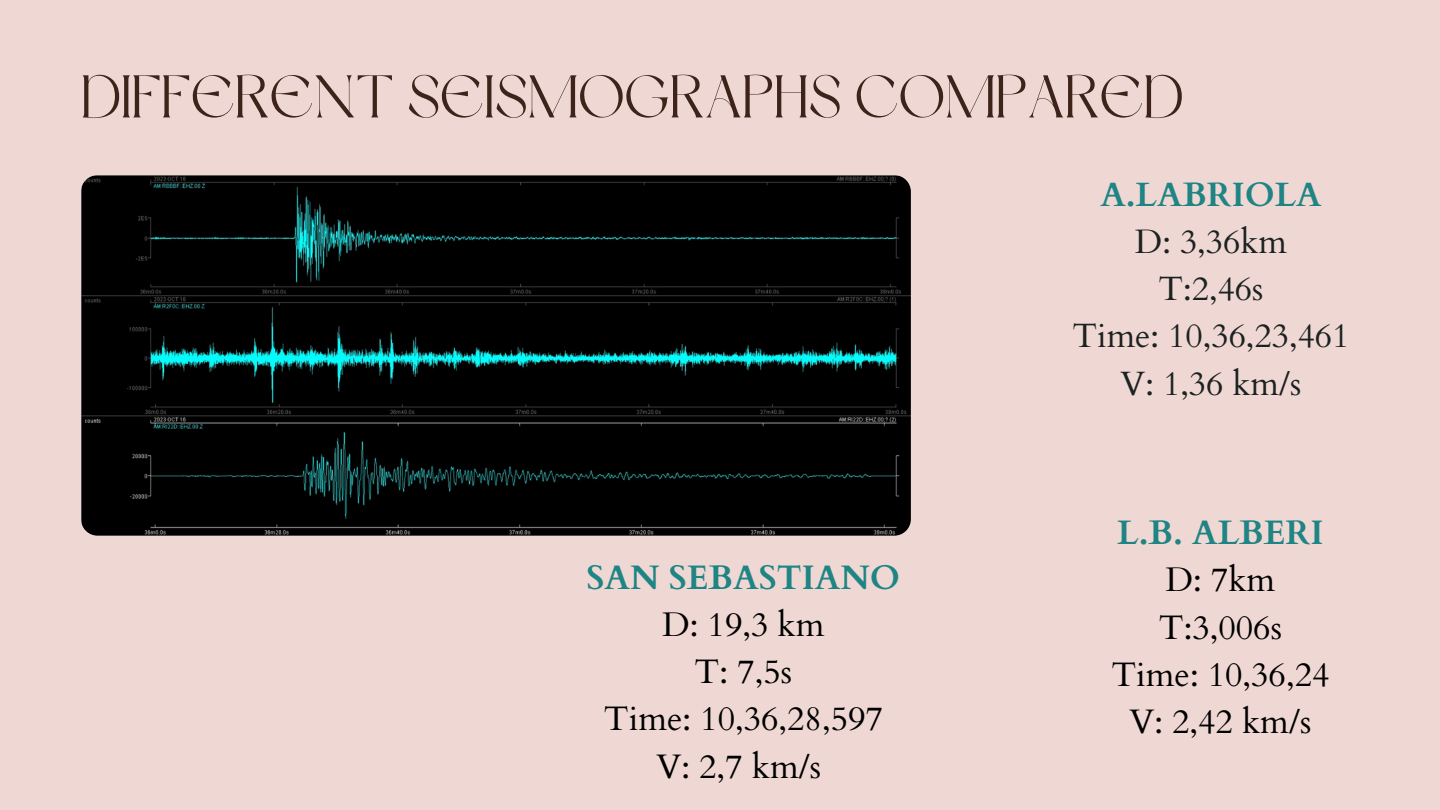
<style>
.page{position:relative;width:1440px;height:810px;background:#efd8d3}
.page>*{position:absolute;margin:0;border:0;box-sizing:border-box;transform-origin:0 0}
.t1{font:60px "Dream Avenue";color:#3d231a}
.t2{font:34px "Cardo";color:#000}
.t3{font:700 34px "Cardo";color:#1f8484}
.t4{font:33.8px "Cardo";color:#1c2121}
.t5{font:700 33.8px "Cardo";color:#1f8484}
</style>
<div class="page">
<img style="left:81px;top:175px;width:830px;height:361px;border-radius:16px">
<p class="t1" style="left:81px;top:72px;width:1104px">DIFFERENT SEISMOGRAPHS COMPARED</p>
<p class="t3" style="left:587px;top:555px;width:315px">SAN SEBASTIANO</p>
<p class="t2" style="left:662px;top:602px;width:164px">D: 19,3 km</p>
<p class="t2" style="left:695px;top:649px;width:99px">T: 7,5s</p>
<p class="t2" style="left:604px;top:697px;width:281px">Time: 10,36,28,597</p>
<p class="t2" style="left:656px;top:744px;width:166px">V: 2,7 km/s</p>
<p class="t5" style="left:1100px;top:172px;width:223px">A.LABRIOLA</p>
<p class="t4" style="left:1135px;top:219px;width:154px">D: 3,36km</p>
<p class="t4" style="left:1159px;top:267px;width:107px">T:2,46s</p>
<p class="t4" style="left:1072px;top:314px;width:279px">Time: 10,36,23,461</p>
<p class="t4" style="left:1121px;top:361px;width:182px">V: 1,36 km/s</p>
<p class="t3" style="left:1117px;top:510px;width:208px">L.B. ALBERI</p>
<p class="t2" style="left:1166px;top:558px;width:111px">D: 7km</p>
<p class="t2" style="left:1159px;top:605px;width:125px">T:3,006s</p>
<p class="t2" style="left:1111px;top:652px;width:220px">Time: 10,36,24</p>
<p class="t2" style="left:1129px;top:699px;width:184px">V: 2,42 km/s</p>
</div>
